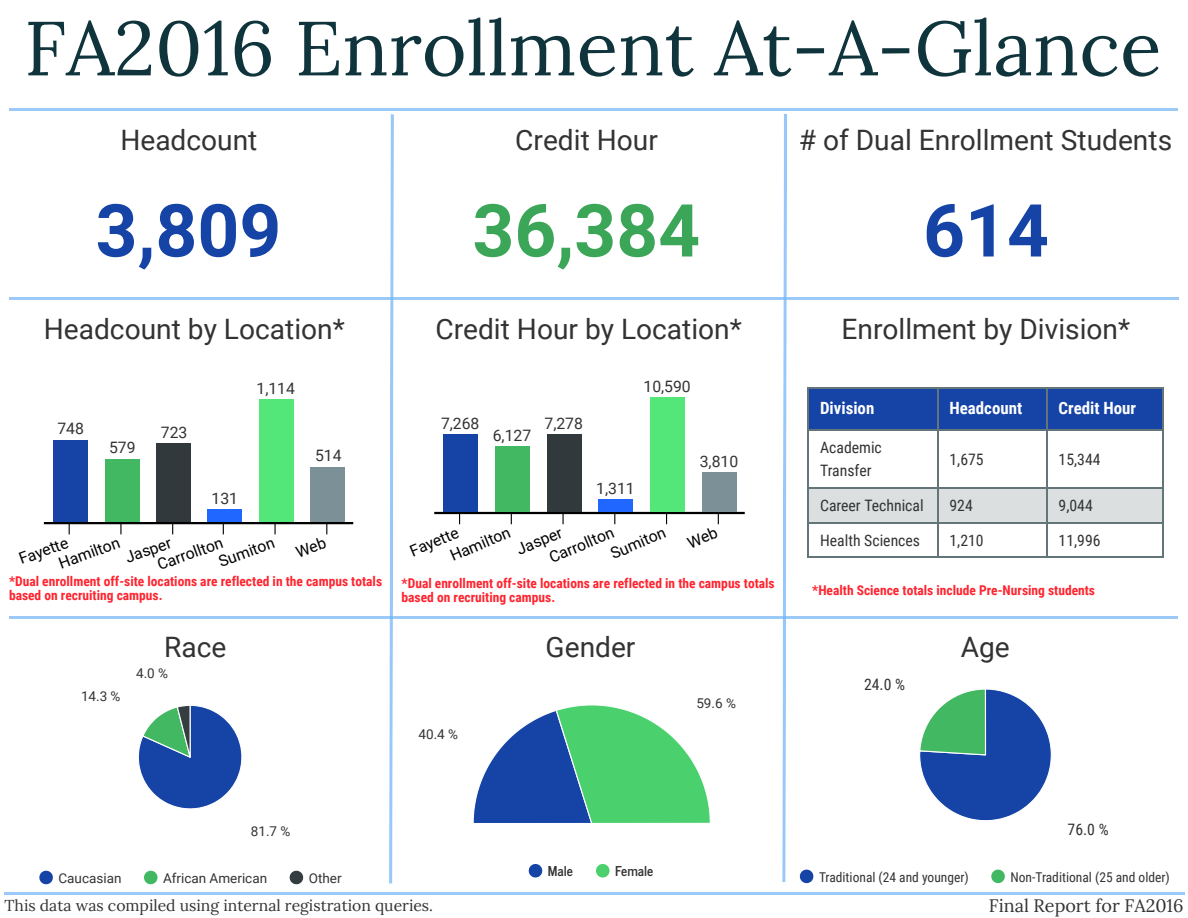
<style>
.page{position:relative;width:1188px;height:918px;background:#fff}
.page>*{position:absolute;margin:0;border:0;box-sizing:border-box;transform-origin:0 0}
.t1{font:76.5px "Lora";color:#0f343c}
.t2{font:700 73.2px "Roboto";color:#1543a6}
.t3{font:700 73.2px "Roboto";color:#3ca658}
.t4{font:28.2px "Roboto";color:#333}
.t5{font:18px "Lora";color:#333}
.t6{font:700 16.8px "Roboto Condensed";color:#fff}
.t7{font:15.75px/22.5px "Roboto Condensed";color:#333}
.t8{font:15.75px/17.7px "Roboto";color:#000}
.t9{font:15.75px "Lora";color:#333}
.t10{font:15.75px "Roboto";color:#333}
.t11{font:700 13.5px/13.5px "Roboto Condensed";color:#ff242f}
.t12{font:13.5px "Roboto";color:#333}
.t13{font:13.5px "Roboto Condensed";color:#333}
.t14{font:700 13.5px "News Cycle";color:#333}
</style>
<div class="page">
<hr style="left:5px;top:892px;width:1180px;height:2px;background:#9bcaf9">
<svg style="left:120px;top:524px;width:2px;height:10px"></svg>
<svg style="left:274px;top:524px;width:2px;height:10px"></svg>
<hr style="left:44px;top:522px;width:309px;height:2px;background:#000">
<div style="left:53px;top:440px;width:35px;height:82px;background:#1543a6"></div>
<div style="left:105px;top:459px;width:35px;height:63px;background:#42b862"></div>
<div style="left:156px;top:443px;width:35px;height:79px;background:#31393c"></div>
<div style="left:207px;top:510px;width:35px;height:12px;background:#2067ff"></div>
<div style="left:259px;top:399px;width:35px;height:123px;background:#53e679"></div>
<div style="left:311px;top:467px;width:34px;height:55px;background:#7c9197"></div>
<svg style="left:473px;top:705px;width:237px;height:118px"></svg>
<svg style="left:529px;top:864px;width:13px;height:14px"></svg>
<svg style="left:596px;top:864px;width:14px;height:14px"></svg>
<div style="left:808px;top:387px;width:129px;height:43px;background:#1543a6"></div>
<div style="left:937px;top:387px;width:109px;height:43px;background:#1543a6"></div>
<div style="left:1046px;top:387px;width:116px;height:43px;background:#1543a6"></div>
<div style="left:808px;top:487px;width:129px;height:35px;background:#dbdfdf"></div>
<div style="left:937px;top:487px;width:109px;height:35px;background:#dbdfdf"></div>
<div style="left:1046px;top:487px;width:116px;height:35px;background:#dbdfdf"></div>
<hr style="left:1046px;top:557px;width:117px;height:1px;background:#64757a">
<hr style="left:1162px;top:522px;width:1px;height:36px;background:#64757a">
<hr style="left:937px;top:557px;width:110px;height:1px;background:#64757a">
<hr style="left:1046px;top:522px;width:1px;height:36px;background:#64757a">
<hr style="left:808px;top:557px;width:130px;height:1px;background:#64757a">
<hr style="left:808px;top:522px;width:1px;height:36px;background:#64757a">
<hr style="left:937px;top:522px;width:1px;height:36px;background:#64757a">
<hr style="left:1046px;top:522px;width:117px;height:1px;background:#64757a">
<hr style="left:1162px;top:487px;width:1px;height:36px;background:#64757a">
<hr style="left:937px;top:522px;width:110px;height:1px;background:#64757a">
<hr style="left:1046px;top:487px;width:1px;height:36px;background:#64757a">
<hr style="left:808px;top:522px;width:130px;height:1px;background:#64757a">
<hr style="left:808px;top:487px;width:1px;height:36px;background:#64757a">
<hr style="left:937px;top:487px;width:1px;height:36px;background:#64757a">
<hr style="left:1046px;top:487px;width:117px;height:1px;background:#64757a">
<hr style="left:1162px;top:430px;width:1px;height:58px;background:#64757a">
<hr style="left:937px;top:487px;width:110px;height:1px;background:#64757a">
<hr style="left:1046px;top:430px;width:1px;height:58px;background:#64757a">
<hr style="left:808px;top:487px;width:130px;height:1px;background:#64757a">
<hr style="left:808px;top:430px;width:1px;height:58px;background:#64757a">
<hr style="left:937px;top:430px;width:1px;height:58px;background:#64757a">
<hr style="left:1046px;top:387px;width:117px;height:1px;background:#64757a">
<hr style="left:1046px;top:430px;width:117px;height:1px;background:#64757a">
<hr style="left:1162px;top:387px;width:1px;height:44px;background:#64757a">
<hr style="left:937px;top:387px;width:110px;height:1px;background:#64757a">
<hr style="left:937px;top:430px;width:110px;height:1px;background:#64757a">
<hr style="left:1046px;top:387px;width:1px;height:44px;background:#64757a">
<hr style="left:808px;top:387px;width:130px;height:1px;background:#64757a">
<hr style="left:808px;top:430px;width:130px;height:1px;background:#64757a">
<hr style="left:808px;top:387px;width:1px;height:44px;background:#64757a">
<hr style="left:937px;top:387px;width:1px;height:44px;background:#64757a">
<svg style="left:782px;top:114px;width:5px;height:768px"></svg>
<svg style="left:919px;top:689px;width:133px;height:132px"></svg>
<svg style="left:800px;top:870px;width:13px;height:13px"></svg>
<svg style="left:991px;top:870px;width:14px;height:13px"></svg>
<hr style="left:9px;top:108px;width:1169px;height:2px;background:#9bcaf9">
<svg style="left:138px;top:705px;width:104px;height:104px"></svg>
<svg style="left:39px;top:871px;width:14px;height:13px"></svg>
<svg style="left:144px;top:871px;width:14px;height:13px"></svg>
<svg style="left:290px;top:871px;width:13px;height:13px"></svg>
<svg style="left:389px;top:114px;width:5px;height:770px"></svg>
<hr style="left:9px;top:297px;width:1170px;height:2px;background:#9bcaf9">
<hr style="left:9px;top:616px;width:1169px;height:3px;background:#9bcaf9">
<svg style="left:562px;top:514px;width:2px;height:10px"></svg>
<hr style="left:434px;top:512px;width:311px;height:2px;background:#000">
<div style="left:443px;top:434px;width:35px;height:78px;background:#1543a6"></div>
<div style="left:495px;top:447px;width:35px;height:65px;background:#42b862"></div>
<div style="left:547px;top:434px;width:35px;height:78px;background:#31393c"></div>
<div style="left:599px;top:499px;width:34px;height:13px;background:#2067ff"></div>
<div style="left:650px;top:397px;width:35px;height:115px;background:#53e679"></div>
<div style="left:702px;top:472px;width:35px;height:40px;background:#7c9197"></div>
<svg style="left:295px;top:524px;width:32px;height:11px"></svg>
<svg style="left:686px;top:514px;width:33px;height:11px"></svg>
<h1 class="t1" style="left:24px;top:-10px;width:1139px">FA2016 Enrollment At-A-Glance</h1>
<h3 class="t4" style="left:120px;top:120px;width:139px">Headcount</h3>
<h3 class="t4" style="left:515px;top:120px;width:144px">Credit Hour</h3>
<h2 class="t2" style="left:96px;top:179px;width:187px">3,809</h2>
<h2 class="t3" style="left:472px;top:179px;width:229px">36,384</h2>
<h3 class="t4" style="left:799px;top:120px;width:375px"># of Dual Enrollment Students</h3>
<h2 class="t2" style="left:923px;top:179px;width:127px">614</h2>
<h3 class="t4" style="left:44px;top:309px;width:302px">Headcount by Location*</h3>
<h3 class="t4" style="left:842px;top:309px;width:290px">Enrollment by Division*</h3>
<h3 class="t4" style="left:435px;top:309px;width:308px">Credit Hour by Location*</h3>
<p class="t10" style="left:57px;top:418px;width:28px">748</p>
<p class="t10" style="left:109px;top:437px;width:28px">579</p>
<p class="t10" style="left:161px;top:421px;width:28px">723</p>
<p class="t10" style="left:256px;top:377px;width:40px">1,114</p>
<p class="t10" style="left:212px;top:487px;width:28px">131</p>
<p class="t8" style="left:50px;top:538px;width:65px;text-indent:-36px;rotate:-20deg">Fayette<br>Hamilton</p>
<p class="t8" style="left:123px;top:549px;width:49px;rotate:-20deg">Jasper</p>
<p class="t8" style="left:155px;top:556px;width:70px;rotate:-20deg">Carrollton</p>
<p class="t8" style="left:216px;top:553px;width:60px;rotate:-20deg">Sumiton</p>
<p class="t10" style="left:315px;top:445px;width:28px">514</p>
<p class="t11" style="left:9px;top:574px;width:375px">*Dual enrollment off-site locations are reflected in the campus totals based on recruiting campus.</p>
<h3 class="t4" style="left:164px;top:627px;width:64px">Race</h3>
<p class="t12" style="left:81px;top:687px;width:41px">14.3 %</p>
<p class="t12" style="left:136px;top:664px;width:33px">4.0 %</p>
<p class="t10" style="left:441px;top:412px;width:40px">7,268</p>
<p class="t10" style="left:493px;top:424px;width:40px">6,127</p>
<p class="t10" style="left:544px;top:412px;width:40px">7,278</p>
<p class="t10" style="left:644px;top:375px;width:49px">10,590</p>
<p class="t10" style="left:596px;top:477px;width:40px">1,311</p>
<p class="t10" style="left:700px;top:450px;width:40px">3,810</p>
<p class="t8" style="left:447px;top:548px;width:65px;rotate:-23deg">Hamilton</p>
<p class="t8" style="left:514px;top:541px;width:49px;rotate:-23deg">Jasper</p>
<p class="t8" style="left:407px;top:543px;width:53px;rotate:-23deg">Fayette</p>
<p class="t8" style="left:546px;top:549px;width:70px;rotate:-23deg">Carrollton</p>
<p class="t8" style="left:608px;top:545px;width:60px;rotate:-23deg">Sumiton</p>
<p class="t6" style="left:820px;top:396px;width:56px">Division</p>
<p class="t6" style="left:949px;top:396px;width:74px">Headcount</p>
<p class="t6" style="left:1059px;top:396px;width:79px">Credit Hour</p>
<p class="t7" style="left:820px;top:436px;width:63px">Academic<br>Transfer</p>
<p class="t7" style="left:950px;top:447px;width:36px">1,675</p>
<p class="t7" style="left:1059px;top:447px;width:43px">15,344</p>
<p class="t7" style="left:820px;top:493px;width:105px">Career Technical</p>
<p class="t7" style="left:949px;top:493px;width:25px">924</p>
<p class="t7" style="left:1059px;top:493px;width:36px">9,044</p>
<p class="t7" style="left:820px;top:528px;width:102px">Health Sciences</p>
<p class="t7" style="left:949px;top:528px;width:36px">1,210</p>
<p class="t7" style="left:1059px;top:528px;width:43px">11,996</p>
<p class="t11" style="left:402px;top:576px;width:375px">*Dual enrollment off-site locations are reflected in the campus totals based on recruiting campus.</p>
<p class="t11" style="left:812px;top:583px;width:284px">*Health Science totals include Pre-Nursing students</p>
<h3 class="t4" style="left:546px;top:627px;width:91px">Gender</h3>
<h3 class="t4" style="left:961px;top:627px;width:51px">Age</h3>
<p class="t12" style="left:418px;top:725px;width:41px">40.4 %</p>
<p class="t12" style="left:696px;top:693px;width:41px">59.6 %</p>
<p class="t7" style="left:864px;top:672px;width:43px">24.0 %</p>
<p class="t12" style="left:251px;top:822px;width:41px">81.7 %</p>
<p class="t12" style="left:58px;top:869px;width:65px">Caucasian</p>
<p class="t12" style="left:163px;top:869px;width:106px">African American</p>
<p class="t12" style="left:309px;top:869px;width:34px">Other</p>
<p class="t14" style="left:548px;top:859px;width:27px">Male</p>
<p class="t14" style="left:615px;top:859px;width:40px">Female</p>
<p class="t7" style="left:1068px;top:817px;width:43px">76.0 %</p>
<p class="t13" style="left:819px;top:868px;width:151px">Traditional (24 and younger)</p>
<p class="t13" style="left:1010px;top:868px;width:161px">Non-Traditional (25 and older)</p>
<p class="t9" style="left:4px;top:894px;width:430px">This data was compiled using internal registration queries.</p>
<h3 class="t5" style="left:989px;top:892px;width:196px">Final Report for FA2016</h3>
</div>
